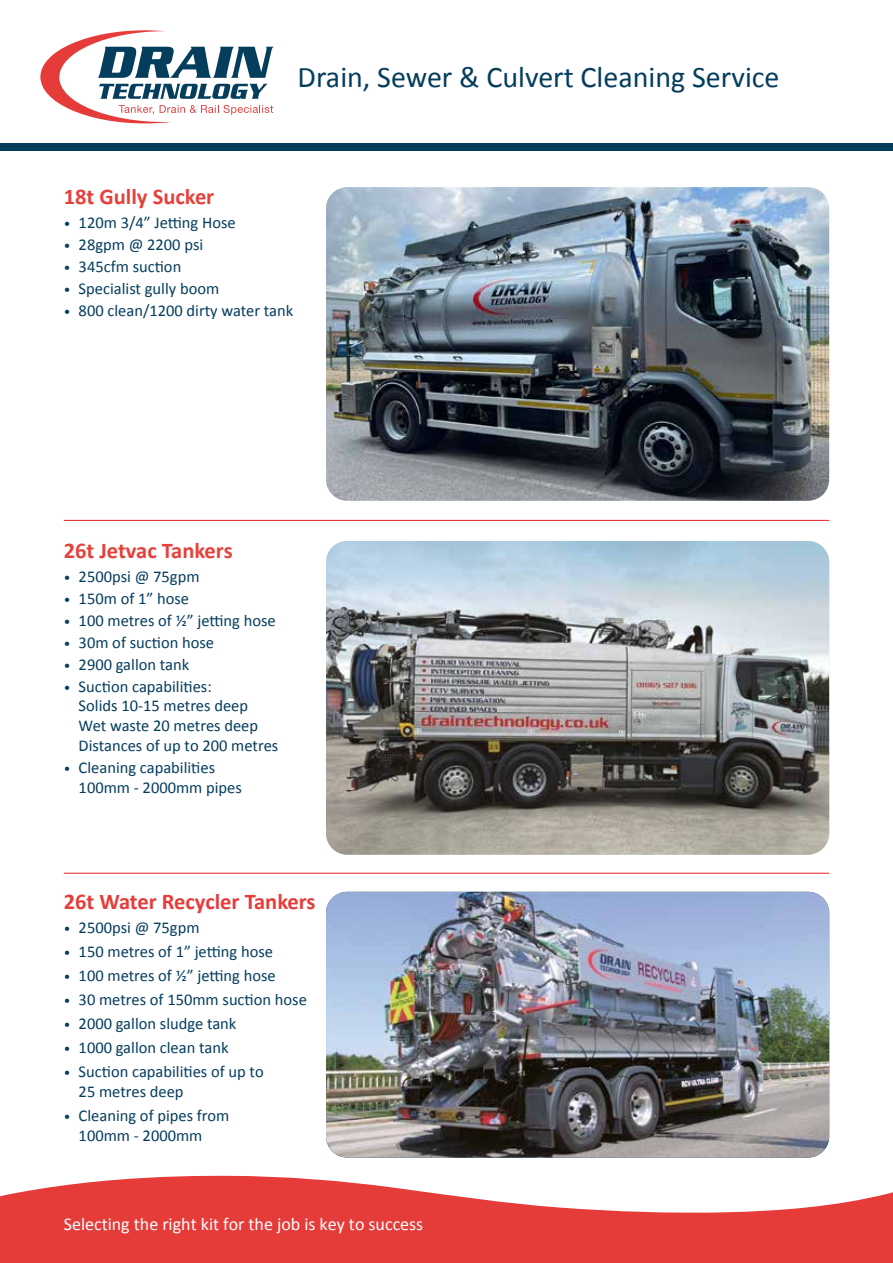
<style>
.page{position:relative;width:893px;height:1263px;background:#fff}
.page>*{position:absolute;margin:0;border:0;box-sizing:border-box;transform-origin:0 0}
.t1{font:30px "Calibri";color:#053d5d}
.t2{font:700 22.5px "Calibri";color:#e6403b}
.t3{font:700 22.5px "Calibri";color:#e53c3a}
.t4{font:18px "Calibri";color:#fff}
.t5{font:16.5px/19.8px "Calibri";color:#053d5d}
.s1{font-size:13.5px}
</style>
<div class="page">
<img style="left:326px;top:541px;width:503px;height:314px">
<img style="left:326px;top:892px;width:503px;height:265px">
<hr style="left:64px;top:873px;width:765px;height:1px;background:#e53c3a">
<hr style="left:64px;top:520px;width:765px;height:1px;background:#e53c3a">
<div style="left:0;top:144px;width:893px;height:7px;background:#053d5d"></div>
<img style="left:326px;top:187px;width:503px;height:314px">
<svg style="left:0;top:1175px;width:893px;height:88px;fill:#e53c3a"></svg>
<svg style="left:40px;top:30px;width:233px;height:93px"></svg>
<h1 class="t1" style="left:298px;top:56px;width:483px">Drain, Sewer &amp; Culvert Cleaning Service</h1>
<h2 class="t2" style="left:64px;top:181px;width:152px">18t Gully Sucker</h2>
<p class="t5" style="left:64px;top:212px;width:173px"><span class="s1">•</span> 120m 3/4” Jetting Hose</p>
<p class="t5" style="left:64px;top:234px;width:141px"><span class="s1">•</span> 28gpm @ 2200 psi</p>
<p class="t5" style="left:64px;top:256px;width:119px"><span class="s1">•</span> 345cfm suction</p>
<p class="t5" style="left:64px;top:278px;width:157px"><span class="s1">•</span> Specialist gully boom</p>
<p class="t5" style="left:64px;top:300px;width:231px"><span class="s1">•</span> 800 clean/1200 dirty water tank</p>
<h2 class="t2" style="left:64px;top:534px;width:170px">26t Jetvac Tankers</h2>
<p class="t5" style="left:64px;top:566px;width:137px"><span class="s1">•</span> 2500psi @ 75gpm</p>
<p class="t5" style="left:64px;top:588px;width:127px"><span class="s1">•</span> 150m of 1” hose</p>
<p class="t5" style="left:64px;top:610px;width:214px"><span class="s1">•</span> 100 metres of ½” jetting hose</p>
<p class="t5" style="left:64px;top:632px;width:152px"><span class="s1">•</span> 30m of suction hose</p>
<p class="t5" style="left:64px;top:654px;width:127px"><span class="s1">•</span> 2900 gallon tank</p>
<p class="t5" style="left:79px;top:676px;width:201px;text-indent:-15px"><span class="s1">•</span> Suction capabilities:<br>Solids 10-15 metres deep<br>Wet waste 20 metres deep<br>Distances of up to 200 metres</p>
<p class="t5" style="left:79px;top:757px;width:165px;text-indent:-15px"><span class="s1">•</span> Cleaning capabilities<br>100mm - 2000mm pipes</p>
<h2 class="t3" style="left:64px;top:885px;width:253px">26t Water Recycler Tankers</h2>
<p class="t5" style="left:64px;top:917px;width:137px"><span class="s1">•</span> 2500psi @ 75gpm</p>
<p class="t5" style="left:64px;top:941px;width:211px"><span class="s1">•</span> 150 metres of 1” jetting hose</p>
<p class="t5" style="left:64px;top:965px;width:214px"><span class="s1">•</span> 100 metres of ½” jetting hose</p>
<p class="t5" style="left:64px;top:989px;width:245px"><span class="s1">•</span> 30 metres of 150mm suction hose</p>
<p class="t5" style="left:64px;top:1013px;width:174px"><span class="s1">•</span> 2000 gallon sludge tank</p>
<p class="t5" style="left:64px;top:1037px;width:166px"><span class="s1">•</span> 1000 gallon clean tank</p>
<p class="t5" style="left:79px;top:1061px;width:187px;text-indent:-15px"><span class="s1">•</span> Suction capabilities of up to<br>25 metres deep</p>
<p class="t5" style="left:79px;top:1105px;width:152px;text-indent:-15px"><span class="s1">•</span> Cleaning of pipes from<br>100mm - 2000mm</p>
<p class="t4" style="left:64px;top:1211px;width:361px">Selecting the right kit for the job is key to success</p>
</div>
